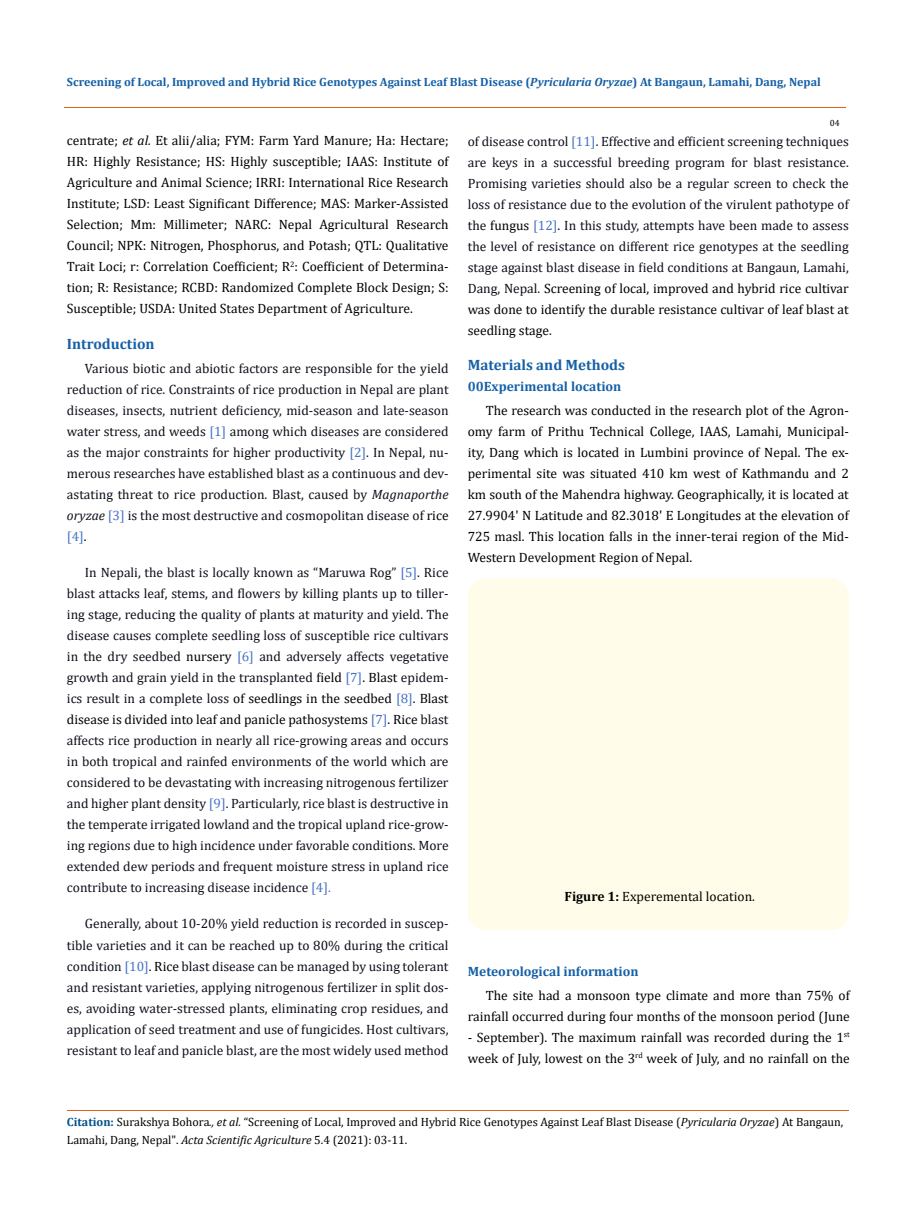
<style>
.page{position:relative;width:917px;height:1224px;background:#fff}
.page>*{position:absolute;margin:0;border:0;box-sizing:border-box;transform-origin:0 0}
.t1{font:700 15px "Cambria";color:#1560a6}
.t2{font:13.5px/21px "Cambria";color:#0e101a;text-align:justify}
.t3{font:13.5px/21px "Cambria";color:#000;text-align:justify}
.t4{font:700 13.5px "Cambria";color:#1560a6}
.t5{font:12px/18px "Cambria";color:#000}
.t6{font:700 12px "Cambria";color:#1560a6}
.t7{font:9px "Cambria";color:#000}
.s1{font-style:italic}
.s2{color:#4472c4}
.s3{color:#000}
.s4{font-weight:700}
.s5{font-weight:700;color:#035089}
</style>
<div class="page">
<div style="left:468px;top:578px;width:380px;height:352px;background:#fffde9;border-radius:18px"></div>
<hr style="left:64px;top:108px;width:781px;height:1px;background:#e05d1a">
<hr style="left:67px;top:1111px;width:781px;height:1px;background:#e05d1a">
<p class="t6" style="left:67px;top:73px;width:755px">Screening of Local, Improved and Hybrid Rice Genotypes Against Leaf Blast Disease (<span class="s1">Pyricularia Oryzae</span>) At Bangaun, Lamahi, Dang, Nepal</p>
<p class="t7" style="left:829px;top:118px;width:11px">04</p>
<p class="t3" style="left:67px;top:130px;width:383px">centrate; <span class="s1">et al.</span> Et alii/alia; FYM: Farm Yard Manure; Ha: Hectare; HR: Highly Resistance; HS: Highly susceptible; IAAS: Institute of Agriculture and Animal Science; IRRI: International Rice Research Institute; LSD: Least Significant Difference; MAS: Marker-Assisted Selection; Mm: Millimeter; NARC: Nepal Agricultural Research Council; NPK: Nitrogen, Phosphorus, and Potash; QTL: Qualitative Trait Loci; r: Correlation Coefficient; R<sup>2</sup>: Coefficient of Determina&shy;tion; R: Resistance; RCBD: Randomized Complete Block Design; S:<br>Susceptible; USDA: United States Department of Agriculture.</p>
<p class="t1" style="left:67px;top:334px;width:89px">Introduction</p>
<p class="t2" style="left:67px;top:358px;width:383px;text-indent:18px">Various biotic and abiotic factors are responsible for the yield reduction of rice. Constraints of rice production in Nepal are plant diseases, insects, nutrient deficiency, mid-season and late-season water stress, and weeds <span class="s2">[1]</span> among which diseases are considered as the major constraints for higher productivity <span class="s2">[2]</span>. In Nepal, nu&shy;merous researches have established blast as a continuous and dev&shy;astating threat to rice production. Blast, caused by <span class="s1">Magnaporthe oryzae</span> <span class="s2">[3]</span> is the most destructive and cosmopolitan disease of <span class="s3">rice </span><span class="s2">[4]</span><span class="s3">.</span></p>
<p class="t2" style="left:67px;top:562px;width:383px;text-indent:18px">In Nepali, the blast is locally known as “Maruwa Rog” <span class="s2">[5]</span>. Rice blast attacks leaf, stems, and flowers by killing plants up to tiller&shy;ing stage, reducing the quality of plants at maturity and yield. The disease causes complete seedling loss of susceptible rice cultivars in the dry seedbed <span class="s3">nursery</span> <span class="s2">[6]</span> and adversely affects vegetative growth and grain yield in the transplanted <span class="s3">field</span> <span class="s2">[7]</span><span class="s3">. Blast</span> epidem&shy;ics result in a complete loss <span class="s3">of seedlings in the seedbed</span> <span class="s2">[8]</span><span class="s3">. Blast disease is divided into leaf and panicle pathosystems</span> <span class="s2">[7]</span><span class="s3">. Rice</span> blast affects rice production in nearly all rice-growing areas and occurs in both tropical and rainfed environments of the world which are considered to be devastating with increasing nitrogenous fertilizer and higher plant density <span class="s2">[9]</span>. Particularly, rice blast is destructive in the temperate irrigated lowland and the tropical upland rice-grow&shy;ing regions due to high incidence under favorable conditions. More extended dew periods and frequent moisture stress in upland rice contribute to increasing disease incidence <span class="s2">[4].</span></p>
<p class="t2" style="left:67px;top:913px;width:383px;text-indent:18px">Generally, about 10-20% yield reduction is recorded in suscep&shy;tible varieties and it can be reached up to 80% during the critical condition <span class="s2">[10]</span><span class="s3">. Rice</span> blast disease can be managed by using tolerant and resistant varieties, applying nitrogenous fertilizer in split dos&shy;es, avoiding water-stressed plants, eliminating crop residues, and application of seed treatment and use of fungicides. Host cultivars, resistant to leaf and panicle blast, are the most widely used method</p>
<p class="t2" style="left:468px;top:130px;width:382px">of disease control <span class="s2">[11]</span>. Effective and efficient screening techniques are keys in a successful breeding program for blast resistance.<br>Promising varieties should also be a regular screen to check the loss of resistance due to the evolution of the virulent pathotype of the <span class="s3">fungus</span> <span class="s2">[12]</span><span class="s3">.</span> In this study, attempts have been made to assess the level of resistance on different rice genotypes at the seedling stage against blast disease in field conditions at Bangaun, Lamahi, Dang, Nepal. <span class="s3">Screening of local, improved and hybrid rice cultivar was done to identify the durable resistance cultivar of leaf blast at seedling stage</span>.</p>
<p class="t1" style="left:468px;top:355px;width:159px">Materials and Methods</p>
<p class="t4" style="left:468px;top:377px;width:155px">00Experimental location</p>
<p class="t3" style="left:468px;top:400px;width:382px;text-indent:18px">The research was conducted in the research plot of the Agron&shy;omy farm of Prithu Technical College, IAAS, Lamahi, Municipal&shy;ity, Dang which is located in Lumbini province of Nepal. The ex&shy;perimental site was situated 410 km west of Kathmandu and 2 km south of the Mahendra highway. Geographically, it is located at 27.9904' N Latitude and 82.3018' E Longitudes at the elevation of 725 masl. This location falls in the inner-terai region of the Mid-Western Development Region of Nepal.</p>
<p class="t3" style="left:564px;top:886px;width:192px"><span class="s4">Figure 1:</span> Experemental location.</p>
<p class="t4" style="left:468px;top:961px;width:172px">Meteorological information</p>
<p class="t3" style="left:468px;top:984px;width:383px;text-align:right">The site had a monsoon type climate and more than 75% of rainfall occurred during four months of the monsoon period (June</p>
<p class="t3" style="left:468px;top:1026px;width:383px">- September). The maximum rainfall was recorded during the 1<sup>st </sup>week of July, lowest on the 3<sup>rd</sup> week of July, and no rainfall on the</p>
<p class="t5" style="left:67px;top:1113px;width:778px"><span class="s5">Citation:</span> Surakshya Bohora<span class="s1">., et al.</span> “Screening of Local, Improved and Hybrid Rice Genotypes Against Leaf Blast Disease (<span class="s1">Pyricularia Oryzae</span>) At Bangaun,<br>Lamahi, Dang, Nepal". <span class="s1">Acta Scientific Agriculture</span> 5.4 (2021): 03-11.</p>
</div>
